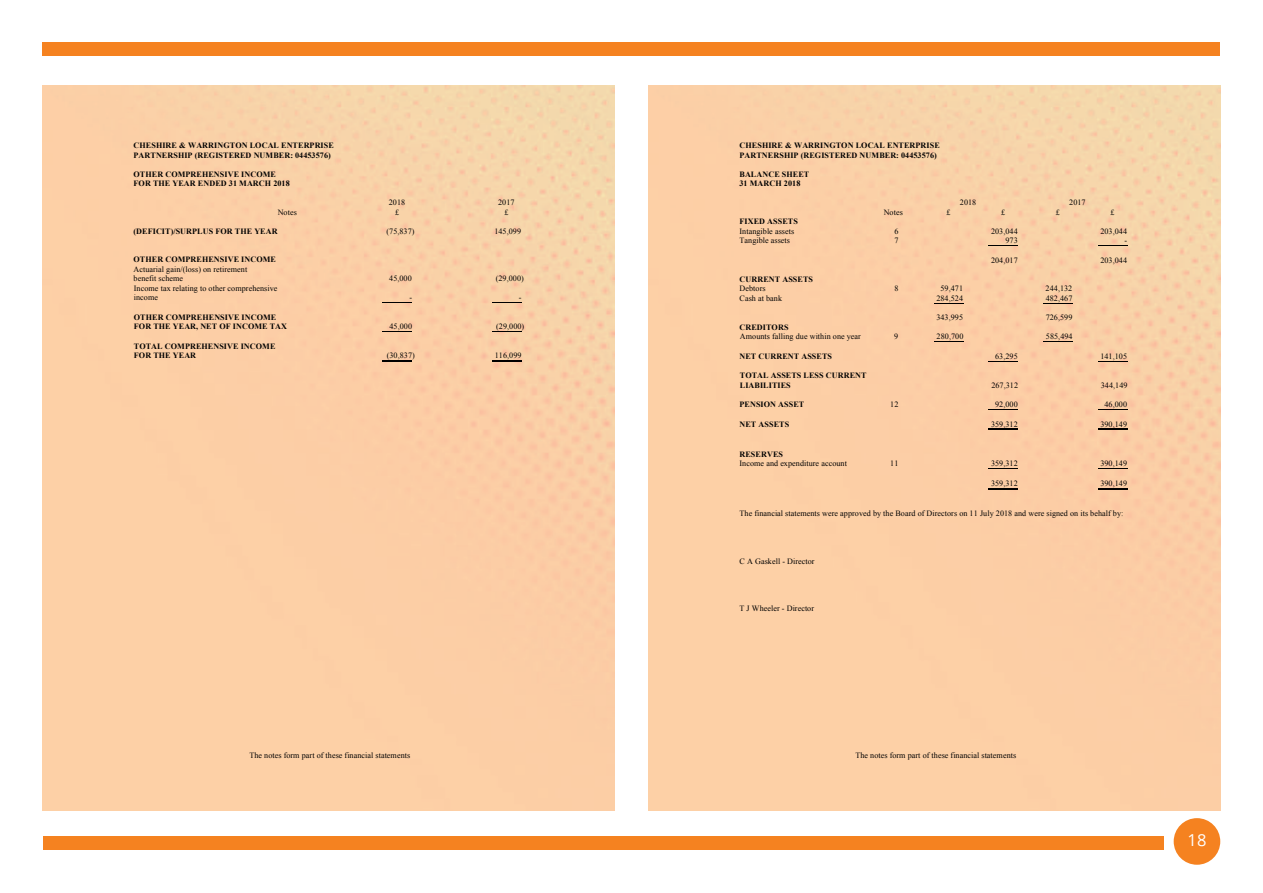
<style>
.page{position:relative;width:1263px;height:893px;background:#fff}
.page>*{position:absolute;margin:0;border:0;box-sizing:border-box;transform-origin:0 0}
.t1{font:16.5px "Open Sans";color:#fff}
.t2{font:8.1px/9.4px "Times New Roman";letter-spacing:.01em;color:#000}
.t3{font:700 8.1px/9.4px "Times New Roman";letter-spacing:.01em;color:#000}
</style>
<div class="page">
<div style="left:1174px;top:818px;width:46px;height:47px;background:#f58220;border-radius:50%"></div>
<div style="left:43px;top:836px;width:1120px;height:14px;background:#f58220"></div>
<div style="left:43px;top:43px;width:1177px;height:13px;background:#f58220"></div>
<div style="left:43px;top:85px;width:571px;height:725px;background:#fcd0a6"></div>
<div style="left:648px;top:85px;width:572px;height:725px;background:#fcd0a6"></div>
<svg style="left:383px;top:302px;width:29px;height:1px"></svg>
<svg style="left:492px;top:302px;width:29px;height:1px"></svg>
<svg style="left:383px;top:331px;width:29px;height:1px"></svg>
<svg style="left:492px;top:331px;width:29px;height:1px"></svg>
<svg style="left:383px;top:360px;width:29px;height:2px"></svg>
<svg style="left:492px;top:360px;width:29px;height:2px"></svg>
<svg style="left:989px;top:245px;width:29px;height:1px"></svg>
<svg style="left:1098px;top:245px;width:29px;height:1px"></svg>
<svg style="left:934px;top:303px;width:29px;height:1px"></svg>
<svg style="left:1043px;top:303px;width:29px;height:1px"></svg>
<svg style="left:934px;top:341px;width:29px;height:1px"></svg>
<svg style="left:1043px;top:341px;width:29px;height:1px"></svg>
<svg style="left:989px;top:361px;width:29px;height:1px"></svg>
<svg style="left:1098px;top:361px;width:29px;height:1px"></svg>
<svg style="left:989px;top:409px;width:29px;height:1px"></svg>
<svg style="left:1098px;top:409px;width:29px;height:1px"></svg>
<svg style="left:989px;top:428px;width:29px;height:3px"></svg>
<svg style="left:1098px;top:428px;width:29px;height:3px"></svg>
<svg style="left:989px;top:468px;width:29px;height:1px"></svg>
<svg style="left:1098px;top:468px;width:29px;height:1px"></svg>
<svg style="left:989px;top:488px;width:29px;height:2px"></svg>
<svg style="left:1098px;top:488px;width:29px;height:2px"></svg>
<p class="t3" style="left:134px;top:141px;width:202px">CHESHIRE &amp; WARRINGTON LOCAL ENTERPRISE<br>PARTNERSHIP (REGISTERED NUMBER: 04453576)</p>
<p class="t3" style="left:134px;top:169px;width:158px">OTHER COMPREHENSIVE INCOME<br>FOR THE YEAR ENDED 31 MARCH 2018</p>
<p class="t3" style="left:739px;top:141px;width:202px">CHESHIRE &amp; WARRINGTON LOCAL ENTERPRISE<br>PARTNERSHIP (REGISTERED NUMBER: 04453576)</p>
<p class="t3" style="left:739px;top:169px;width:71px">BALANCE SHEET<br>31 MARCH 2018</p>
<p class="t2" style="left:389px;top:198px;width:18px">2018</p>
<p class="t2" style="left:498px;top:198px;width:18px">2017</p>
<p class="t2" style="left:960px;top:198px;width:18px">2018</p>
<p class="t2" style="left:1069px;top:198px;width:18px">2017</p>
<p class="t2" style="left:278px;top:207px;width:21px">Notes</p>
<p class="t2" style="left:395px;top:207px;width:6px">£</p>
<p class="t2" style="left:505px;top:207px;width:6px">£</p>
<p class="t3" style="left:134px;top:226px;width:146px">(DEFICIT)/SURPLUS FOR THE YEAR</p>
<p class="t2" style="left:386px;top:226px;width:30px">(75,837)</p>
<p class="t2" style="left:494px;top:226px;width:28px">145,099</p>
<p class="t3" style="left:134px;top:255px;width:144px">OTHER COMPREHENSIVE INCOME</p>
<p class="t2" style="left:134px;top:264px;width:115px">Actuarial gain/(loss) on retirement benefit scheme</p>
<p class="t2" style="left:389px;top:274px;width:24px">45,000</p>
<p class="t2" style="left:496px;top:274px;width:30px">(29,000)</p>
<p class="t2" style="left:134px;top:283px;width:145px">Income tax relating to other comprehensive income</p>
<p class="t2" style="left:409px;top:292px;width:4px">-</p>
<p class="t2" style="left:519px;top:292px;width:4px">-</p>
<p class="t3" style="left:134px;top:312px;width:155px">OTHER COMPREHENSIVE INCOME<br>FOR THE YEAR, NET OF INCOME TAX</p>
<p class="t2" style="left:389px;top:322px;width:24px">45,000</p>
<p class="t2" style="left:496px;top:322px;width:30px">(29,000)</p>
<p class="t3" style="left:134px;top:341px;width:143px">TOTAL COMPREHENSIVE INCOME<br>FOR THE YEAR</p>
<p class="t2" style="left:387px;top:351px;width:30px">(30,837)</p>
<p class="t2" style="left:495px;top:351px;width:28px">116,099</p>
<p class="t2" style="left:884px;top:207px;width:21px">Notes</p>
<p class="t2" style="left:946px;top:207px;width:6px">£</p>
<p class="t2" style="left:1001px;top:207px;width:6px">£</p>
<p class="t2" style="left:1056px;top:207px;width:6px">£</p>
<p class="t2" style="left:1110px;top:207px;width:6px">£</p>
<p class="t3" style="left:739px;top:217px;width:60px">FIXED ASSETS</p>
<p class="t2" style="left:739px;top:226px;width:56px">Intangible assets</p>
<p class="t2" style="left:894px;top:226px;width:6px">6</p>
<p class="t2" style="left:991px;top:226px;width:28px">203,044</p>
<p class="t2" style="left:1100px;top:226px;width:28px">203,044</p>
<p class="t2" style="left:739px;top:236px;width:52px">Tangible assets</p>
<p class="t2" style="left:894px;top:236px;width:6px">7</p>
<p class="t2" style="left:1005px;top:236px;width:14px">973</p>
<p class="t2" style="left:1124px;top:236px;width:4px">-</p>
<p class="t2" style="left:991px;top:255px;width:28px">204,017</p>
<p class="t2" style="left:1100px;top:255px;width:28px">203,044</p>
<p class="t3" style="left:739px;top:274px;width:75px">CURRENT ASSETS</p>
<p class="t2" style="left:739px;top:284px;width:28px">Debtors</p>
<p class="t2" style="left:894px;top:284px;width:6px">8</p>
<p class="t2" style="left:940px;top:284px;width:24px">59,471</p>
<p class="t2" style="left:1046px;top:284px;width:28px">244,132</p>
<p class="t2" style="left:739px;top:293px;width:44px">Cash at bank</p>
<p class="t2" style="left:936px;top:293px;width:28px">284,524</p>
<p class="t2" style="left:1046px;top:293px;width:28px">482,467</p>
<p class="t2" style="left:936px;top:313px;width:28px">343,995</p>
<p class="t2" style="left:1046px;top:313px;width:28px">726,599</p>
<p class="t3" style="left:739px;top:322px;width:50px">CREDITORS</p>
<p class="t2" style="left:740px;top:332px;width:123px">Amounts falling due within one year</p>
<p class="t2" style="left:894px;top:332px;width:6px">9</p>
<p class="t2" style="left:937px;top:332px;width:28px">280,700</p>
<p class="t2" style="left:1046px;top:332px;width:28px">585,494</p>
<p class="t3" style="left:739px;top:351px;width:94px">NET CURRENT ASSETS</p>
<p class="t2" style="left:995px;top:351px;width:24px">63,295</p>
<p class="t2" style="left:1100px;top:351px;width:28px">141,105</p>
<p class="t3" style="left:740px;top:371px;width:128px">TOTAL ASSETS LESS CURRENT<br>LIABILITIES</p>
<p class="t2" style="left:991px;top:380px;width:28px">267,312</p>
<p class="t2" style="left:1101px;top:380px;width:28px">344,149</p>
<p class="t3" style="left:739px;top:399px;width:66px">PENSION ASSET</p>
<p class="t2" style="left:890px;top:399px;width:10px">12</p>
<p class="t2" style="left:995px;top:399px;width:24px">92,000</p>
<p class="t2" style="left:1104px;top:399px;width:24px">46,000</p>
<p class="t3" style="left:739px;top:419px;width:51px">NET ASSETS</p>
<p class="t2" style="left:991px;top:419px;width:28px">359,312</p>
<p class="t2" style="left:1100px;top:419px;width:28px">390,149</p>
<p class="t3" style="left:739px;top:449px;width:45px">RESERVES</p>
<p class="t2" style="left:739px;top:459px;width:109px">Income and expenditure account</p>
<p class="t2" style="left:890px;top:459px;width:10px">11</p>
<p class="t2" style="left:991px;top:459px;width:28px">359,312</p>
<p class="t2" style="left:1100px;top:459px;width:28px">390,149</p>
<p class="t2" style="left:991px;top:478px;width:28px">359,312</p>
<p class="t2" style="left:1100px;top:478px;width:28px">390,149</p>
<p class="t2" style="left:739px;top:509px;width:385px">The financial statements were approved by the Board of Directors on 11 July 2018 and were signed on its behalf by:</p>
<p class="t2" style="left:739px;top:556px;width:77px">C A Gaskell - Director</p>
<p class="t2" style="left:739px;top:604px;width:76px">T J Wheeler - Director</p>
<p class="t2" style="left:249px;top:751px;width:162px">The notes form part of these financial statements</p>
<p class="t2" style="left:855px;top:751px;width:162px">The notes form part of these financial statements</p>
<h1 class="t1" style="left:1187px;top:829px;width:20px">18</h1>
</div>
